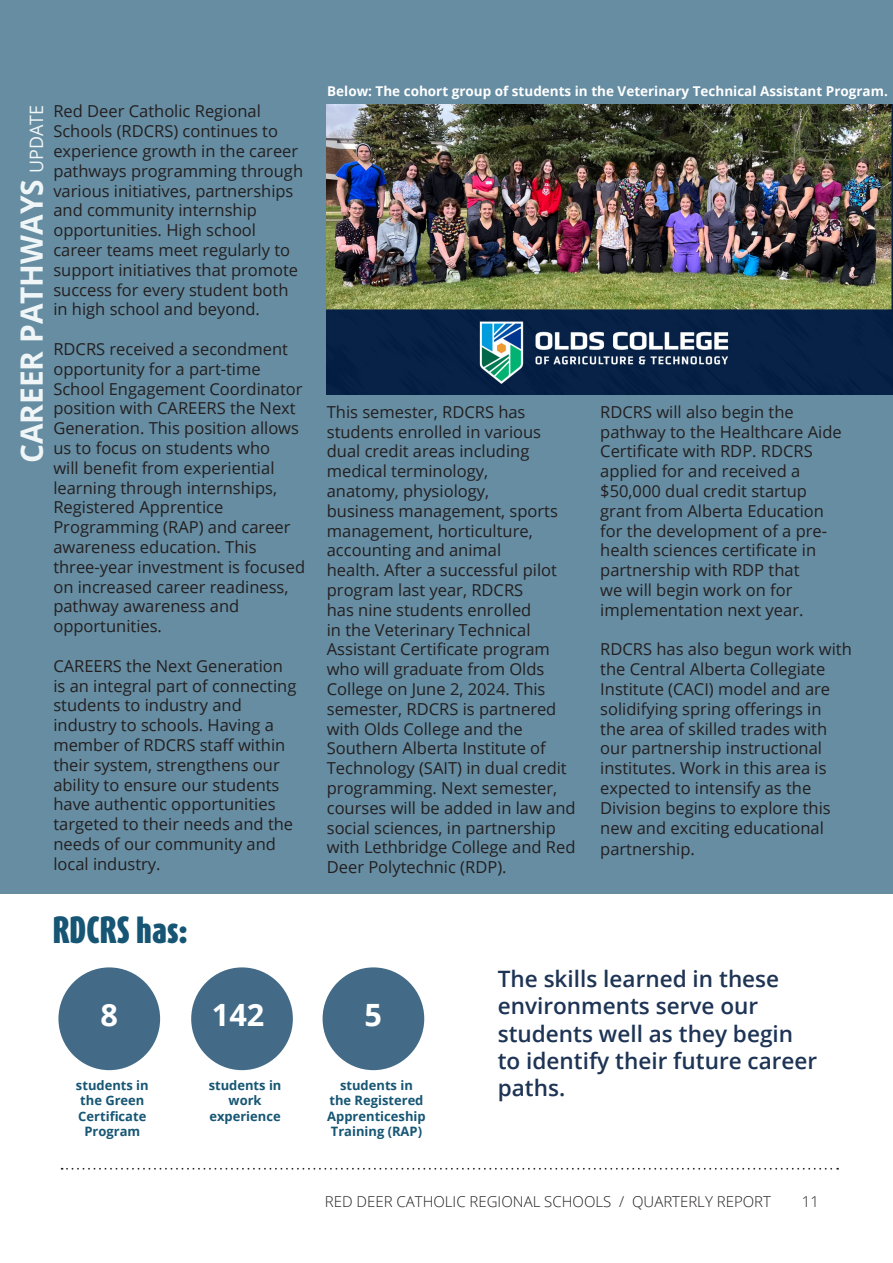
<style>
.page{position:relative;width:893px;height:1263px;background:#fff}
.page>*{position:absolute;margin:0;border:0;box-sizing:border-box;transform-origin:0 0}
.Page_Section_Title_-_Bold_White{font:900 31.5px "Dax Compact Pro";color:#165573}
.Body_copy{font:700 30.75px "Open Sans";color:#f0f6f7}
.Page_Section_Title_-_Black{font:700 30.75px "Open Sans";color:#fff}
.Page_Section_Title_-_Black-2{font:600 22.5px/27px "Open Sans";color:#1e3455}
.Body_copy-2{font:18.45px "Open Sans";color:#f0f6f7}
.Page_Section_Title_-_Black-3{font:16.5px/19.8px "Open Sans";color:#231f20}
.Page_Section_Title_-_Black-4{font:300 15px "Open Sans";color:#231f20}
.Table_of_Contents_Numbers{font:300 15px "Open Sans";color:#231f20}
.Subhead{font:700 13.5px "Open Sans";color:#fff}
.Page_Section_Title_-_Black-5{font:700 12.9px/15.6px "Open Sans";color:#165674;text-align:center}
</style>
<div class="page">
<svg style="left:62px;top:1168px;width:776px;height:2px"></svg>
<div style="left:0;top:0;width:893px;height:894px;background:#668da2"></div>
<img style="left:327px;top:105px;width:566px;height:290px">
<div style="left:191px;top:967px;width:102px;height:103px;background:#436b87;border-radius:50%"></div>
<div style="left:58px;top:967px;width:102px;height:103px;background:#436b87;border-radius:50%"></div>
<div style="left:323px;top:967px;width:101px;height:103px;background:#436b87;border-radius:50%"></div>
<p class="Body_copy-2" style="left:24px;top:173px;width:70px;rotate:-90deg">UPDATE</p>
<p class="Body_copy" style="left:10px;top:463px;width:286px;rotate:-90deg">CAREER PATHWAYS</p>
<p class="Page_Section_Title_-_Black-3" style="left:53px;top:101px;width:251px">Red Deer Catholic Regional<br>Schools (RDCRS) continues to experience growth in the career pathways programming through various initiatives, partnerships and community internship opportunities. High school career teams meet regularly to support initiatives that promote success for every student both in high school and beyond.</p>
<p class="Page_Section_Title_-_Black-3" style="left:53px;top:339px;width:253px">RDCRS received a secondment opportunity for a part-time<br>School Engagement Coordinator position with CAREERS the Next<br>Generation. This position allows us to focus on students who<br>will benefit from experiential learning through internships,<br>Registered Apprentice<br>Programming (RAP) and career awareness education. This three-year investment is focused on increased career readiness, pathway awareness and opportunities.</p>
<p class="Page_Section_Title_-_Black-3" style="left:53px;top:655px;width:245px">CAREERS the Next Generation is an integral part of connecting students to industry and industry to schools. Having a member of RDCRS staff within their system, strengthens our ability to ensure our students have authentic opportunities targeted to their needs and the needs of our community and local industry.</p>
<p class="Page_Section_Title_-_Bold_White" style="left:53px;top:909px;width:136px">RDCRS has:</p>
<p class="Page_Section_Title_-_Black" style="left:100px;top:993px;width:19px">8</p>
<p class="Page_Section_Title_-_Black-5" style="left:76px;top:1077px;width:74px">students in the Green<br>Certificate<br>Program</p>
<p class="Page_Section_Title_-_Black" style="left:212px;top:993px;width:54px">142</p>
<p class="Page_Section_Title_-_Black-5" style="left:209px;top:1077px;width:74px">students in work experience</p>
<p class="Subhead" style="left:327px;top:81px;width:562px">Below: The cohort group of students in the Veterinary Technical Assistant Program.</p>
<p class="Page_Section_Title_-_Black-3" style="left:327px;top:401px;width:250px">This semester, RDCRS has students enrolled in various dual credit areas including medical terminology,<br>anatomy, physiology,<br>business management, sports management, horticulture, accounting and animal<br>health. After a successful pilot program last year, RDCRS<br>has nine students enrolled<br>in the Veterinary Technical<br>Assistant Certificate program who will graduate from Olds<br>College on June 2, 2024. This semester, RDCRS is partnered with Olds College and the<br>Southern Alberta Institute of<br>Technology (SAIT) in dual credit programming. Next semester, courses will be added in law and social sciences, in partnership with Lethbridge College and Red<br>Deer Polytechnic (RDP).</p>
<p class="Page_Section_Title_-_Black-3" style="left:600px;top:401px;width:243px">RDCRS will also begin the pathway to the Healthcare Aide<br>Certificate with RDP. RDCRS applied for and received a $50,000 dual credit startup grant from Alberta Education for the development of a pre&shy;health sciences certificate in partnership with RDP that<br>we will begin work on for implementation next year.</p>
<p class="Page_Section_Title_-_Black-3" style="left:600px;top:639px;width:253px">RDCRS has also begun work with the Central Alberta Collegiate<br>Institute (CACI) model and are solidifying spring offerings in<br>the area of skilled trades with our partnership instructional institutes. Work in this area is expected to intensify as the<br>Division begins to explore this new and exciting educational</p>
<p class="Page_Section_Title_-_Black-3" style="left:600px;top:839px;width:96px">partnership.</p>
<p class="Page_Section_Title_-_Black" style="left:364px;top:993px;width:19px">5</p>
<p class="Page_Section_Title_-_Black-5" style="left:327px;top:1077px;width:100px">students in<br>the Registered<br>Apprenticeship<br>Training (RAP)</p>
<p class="Page_Section_Title_-_Black-2" style="left:498px;top:965px;width:321px">The skills learned in these environments serve our students well as they begin to identify their future career paths.</p>
<p class="Page_Section_Title_-_Black-4" style="left:325px;top:1191px;width:448px">RED DEER CATHOLIC REGIONAL SCHOOLS / QUARTERLY REPORT</p>
<p class="Table_of_Contents_Numbers" style="left:802px;top:1191px;width:19px">11</p>
</div>
